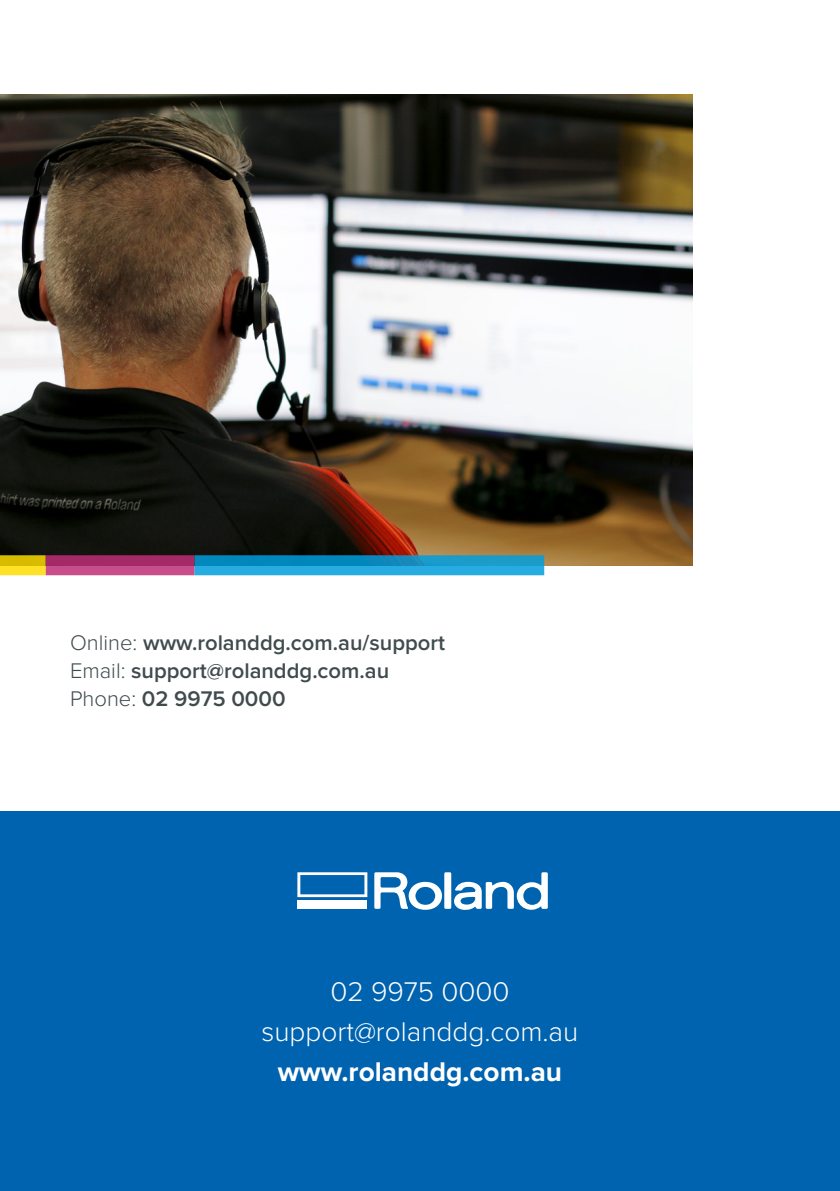
<style>
.page{position:relative;width:840px;height:1191px;background:#fff}
.page>*{position:absolute;margin:0;border:0;box-sizing:border-box;transform-origin:0 0}
.t1{font:300 28px/40px "Proxima Nova";color:#fff;text-align:center}
.t2{font:700 28px "Proxima Nova";color:#fff}
.t3{font:600 22px/28px "Proxima Nova";color:#404b4e}
.s1{font-weight:300}
</style>
<div class="page">
<img style="left:0;top:95px;width:691px;height:470px">
<div style="left:0;top:811px;width:839px;height:380px;background:#0063af"></div>
<svg style="left:0;top:555px;width:46px;height:20px"></svg>
<svg style="left:46px;top:555px;width:148px;height:20px;background:#b13975"></svg>
<svg style="left:194px;top:555px;width:350px;height:20px;background:#199acd"></svg>
<div style="left:444px;top:872px;width:7px;height:37px;background:#fff"></div>
<svg style="left:454px;top:872px;width:93px;height:38px"></svg>
<svg style="left:374px;top:872px;width:68px;height:37px"></svg>
<div style="left:297px;top:900px;width:70px;height:9px;background:#fff"></div>
<svg style="left:297px;top:872px;width:70px;height:25px"></svg>
<p class="t3" style="left:70px;top:628px;width:376px"><span class="s1">Online:</span> www.rolanddg.com.au/support<br><span class="s1">Email:</span> support@rolanddg.com.au<br><span class="s1">Phone:</span> 02 9975 0000</p>
<p class="t1" style="left:261px;top:971px;width:318px">02 9975 0000 support@rolanddg.com.au</p>
<p class="t2" style="left:277px;top:1055px;width:286px">www.rolanddg.com.au</p>
</div>
